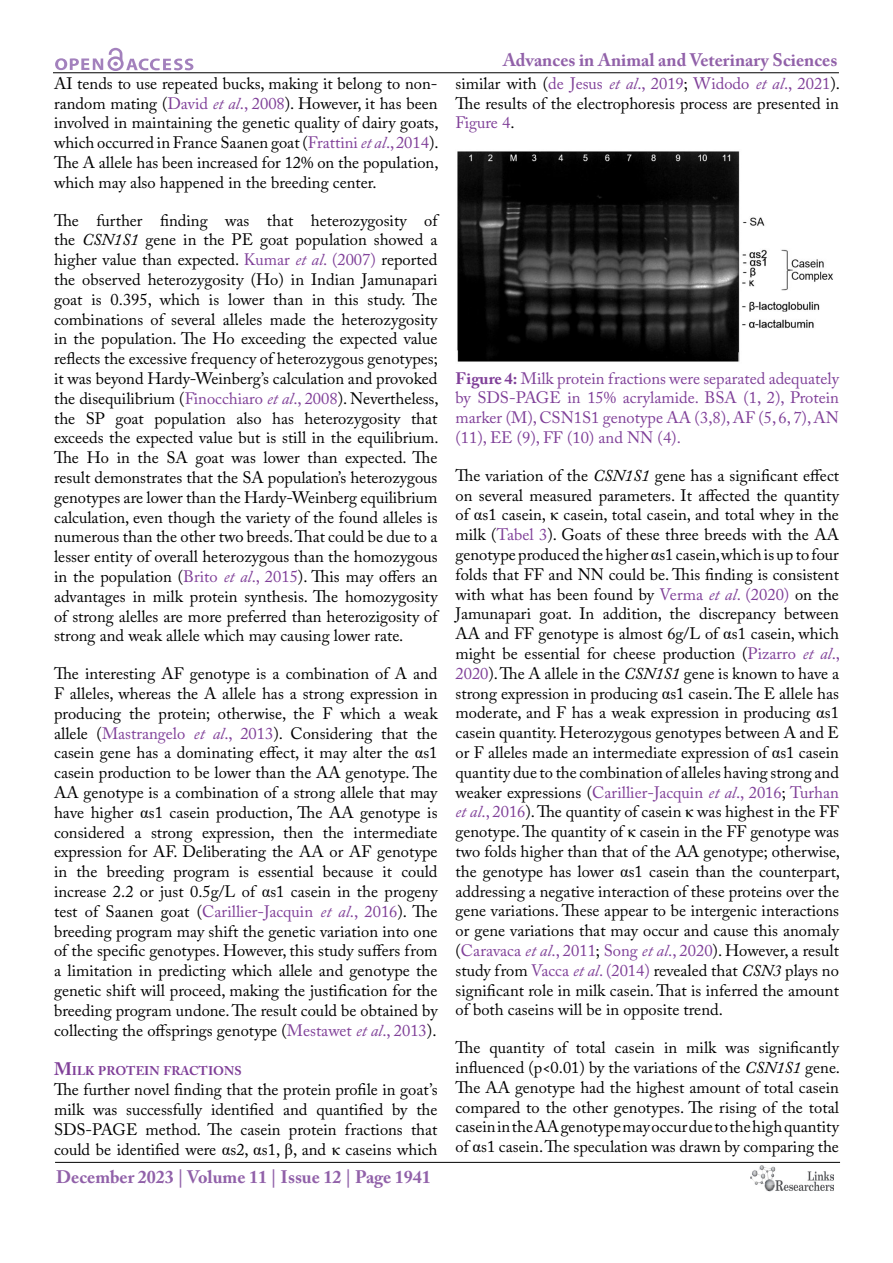
<style>
.page{position:relative;width:893px;height:1263px;background:#fff}
.page>*{position:absolute;margin:0;border:0;box-sizing:border-box;transform-origin:0 0}
.t1{font:700 18px "Adobe Caslon Pro";color:#9161a9}
.t2{font:16.5px/19.8px "Adobe Caslon Pro";color:#000;text-align:justify}
.t3{font:16.5px/19.8px "Adobe Caslon Pro";color:#7f3f98;text-align:justify}
.t4{font:700 12.6px "Adobe Caslon Pro";color:#7f3f98}
.s1{color:#7f3f98}
.s2{font-style:italic;color:#7f3f98}
.s3{font-style:italic}
.s4{font-family:"Times New Roman"}
.s5{font-size:18px}
.s6{font-weight:700}
</style>
<div class="page">
<hr style="left:53px;top:72px;width:786px;height:1px;background:#000">
<hr style="left:55px;top:1162px;width:785px;height:1px;background:#000">
<svg style="left:55px;top:48px;width:138px;height:23px"></svg>
<img style="left:750px;top:1166px;width:83px;height:26px">
<img style="left:457px;top:151px;width:376px;height:211px">
<p class="t2" style="left:54px;top:73px;width:386px">AI tends to use repeated bucks, making it belong to non&shy;random mating (<span class="s1">David</span> <span class="s2">et al</span><span class="s1">., 2008</span>). However, it has been involved in maintaining the genetic quality of dairy goats, which occurred in France Saanen goat (<span class="s1">Frattini</span> <span class="s2">et al</span><span class="s1">., 2014</span>).<br>The A allele has been increased for 12% on the population, which may also happened in the breeding center.</p>
<p class="t2" style="left:54px;top:210px;width:386px">The further finding was that heterozygosity of the <span class="s3">CSN1S1</span> gene in the PE goat population showed a higher value than expected. <span class="s1">Kumar</span> <span class="s2">et al</span><span class="s1">. (2007)</span> reported the observed heterozygosity (Ho) in Indian Jamunapari goat is 0.395, which is lower than in this study. The combinations of several alleles made the heterozygosity in the population. The Ho exceeding the expected value reflects the excessive frequency of heterozygous genotypes; it was beyond Hardy-Weinberg’s calculation and provoked the disequilibrium (<span class="s1">Finocchiaro</span> <span class="s2">et al</span><span class="s1">., 2008</span>). Nevertheless, the SP goat population also has heterozygosity that exceeds the expected value but is still in the equilibrium.<br>The Ho in the SA goat was lower than expected. The result demonstrates that the SA population’s heterozygous genotypes are lower than the Hardy-Weinberg equilibrium calculation, even though the variety of the found alleles is numerous than the other two breeds. That could be due to a lesser entity of overall heterozygous than the homozygous in the population (<span class="s1">Brito</span> <span class="s2">et al</span><span class="s1">., 2015</span>). This may offers an advantages in milk protein synthesis. The homozygosity of strong alelles are more preferred than heterozigosity of strong and weak allele which may causing lower rate.</p>
<p class="t2" style="left:54px;top:664px;width:385px">The interesting AF genotype is a combination of A and F alleles, whereas the A allele has a strong expression in producing the protein; otherwise, the F which a weak allele (<span class="s1">Mastrangelo</span> <span class="s2">et al</span><span class="s1">., 2013</span>). Considering that the casein gene has a dominating effect, it may alter the <span class="s4">α</span>s1 casein production to be lower than the AA genotype. The AA genotype is a combination of a strong allele that may have higher <span class="s4">α</span>s1 casein production, The AA genotype is considered a strong expression, then the intermediate expression for AF. Deliberating the AA or AF genotype in the breeding program is essential because it could increase 2.2 or just 0.5g/L of <span class="s4">α</span>s1 casein in the progeny test of Saanen goat (<span class="s1">Carillier-Jacquin</span> <span class="s2">et al</span><span class="s1">., 2016</span>). The breeding program may shift the genetic variation into one of the specific genotypes. However, this study suffers from a limitation in predicting which allele and genotype the genetic shift will proceed, making the justification for the breeding program undone. The result could be obtained by collecting the offsprings genotype (<span class="s1">Mestawet</span> <span class="s2">et al</span><span class="s1">., 2013</span>).</p>
<p class="t4" style="left:54px;top:1063px;width:188px"><span class="s5">M</span>ILK PROTEIN FRACTIONS</p>
<p class="t2" style="left:54px;top:1079px;width:385px">The further novel finding that the protein profile in goat’s milk was successfully identified and quantified by the SDS-PAGE method. The casein protein fractions that could be identified were <span class="s4">α</span>s2, <span class="s4">α</span>s1, <span class="s4">β</span>, and <span class="s4">κ</span> caseins which</p>
<p class="t1" style="left:56px;top:1166px;width:376px">December 2023 | Volume 11 | Issue 12 | Page 1941</p>
<p class="t1" style="left:503px;top:50px;width:336px">Advances in Animal and Veterinary Sciences</p>
<p class="t2" style="left:456px;top:73px;width:386px">similar with (<span class="s1">de Jesus</span> <span class="s2">et al</span><span class="s1">., 2019</span>; <span class="s1">Widodo</span> <span class="s2">et al</span><span class="s1">., 2021</span>).<br>The results of the electrophoresis process are presented in <span class="s1">Figure 4</span>.</p>
<p class="t3" style="left:455px;top:368px;width:385px"><span class="s6">Figure 4:</span> Milk protein fractions were separated adequately by SDS-PAGE in 15% acrylamide. BSA (1, 2), Protein marker (M), CSN1S1 genotype AA (3,8), AF (5, 6, 7), AN (11), EE (9), FF (10) and NN (4).</p>
<p class="t2" style="left:455px;top:465px;width:386px">The variation of the <span class="s3">CSN1S1</span> gene has a significant effect on several measured parameters. It affected the quantity of <span class="s4">α</span>s1 casein, <span class="s4">κ</span> casein, total casein, and total whey in the milk (<span class="s1">Tabel 3</span>). Goats of these three breeds with the AA genotype produced the higher <span class="s4">α</span>s1 casein, which is up to four folds that FF and NN could be. This finding is consistent with what has been found by <span class="s1">Verma</span> <span class="s2">et al</span><span class="s1">. (2020)</span> on the Jamunapari goat. In addition, the discrepancy between AA and FF genotype is almost 6g/L of <span class="s4">α</span>s1 casein, which might be essential for cheese production (<span class="s1">Pizarro</span> <span class="s2">et al</span><span class="s1">., 2020</span>). The A allele in the <span class="s3">CSN1S1</span> gene is known to have a strong expression in producing <span class="s4">α</span>s1 casein. The E allele has moderate, and F has a weak expression in producing <span class="s4">α</span>s1 casein quantity. Heterozygous genotypes between A and E or F alleles made an intermediate expression of <span class="s4">α</span>s1 casein quantity due to the combination of alleles having strong and weaker expressions (<span class="s1">Carillier-Jacquin</span> <span class="s2">et al</span><span class="s1">., 2016</span>; <span class="s1">Turhan </span><span class="s2">et al</span><span class="s1">., 2016</span>). The quantity of casein <span class="s4">κ</span> was highest in the FF genotype. The quantity of <span class="s4">κ</span> casein in the FF genotype was two folds higher than that of the AA genotype; otherwise, the genotype has lower <span class="s4">α</span>s1 casein than the counterpart, addressing a negative interaction of these proteins over the gene variations. These appear to be intergenic interactions or gene variations that may occur and cause this anomaly (<span class="s1">Caravaca</span> <span class="s2">et al</span><span class="s1">., 2011</span>; <span class="s1">Song</span> <span class="s2">et al</span><span class="s1">., 2020</span>). However, a result study from <span class="s1">Vacca</span> <span class="s2">et al</span><span class="s1">. (2014)</span> revealed that <span class="s3">CSN3</span> plays no significant role in milk casein. That is inferred the amount of both caseins will be in opposite trend.</p>
<p class="t2" style="left:455px;top:1038px;width:386px">The quantity of total casein in milk was significantly influenced (p&lt;0.01) by the variations of the <span class="s3">CSN1S1</span> gene.<br>The AA genotype had the highest amount of total casein compared to the other genotypes. The rising of the total casein in the AA genotype may occur due to the high quantity of <span class="s4">α</span>s1 casein. The speculation was drawn by comparing the</p>
</div>
